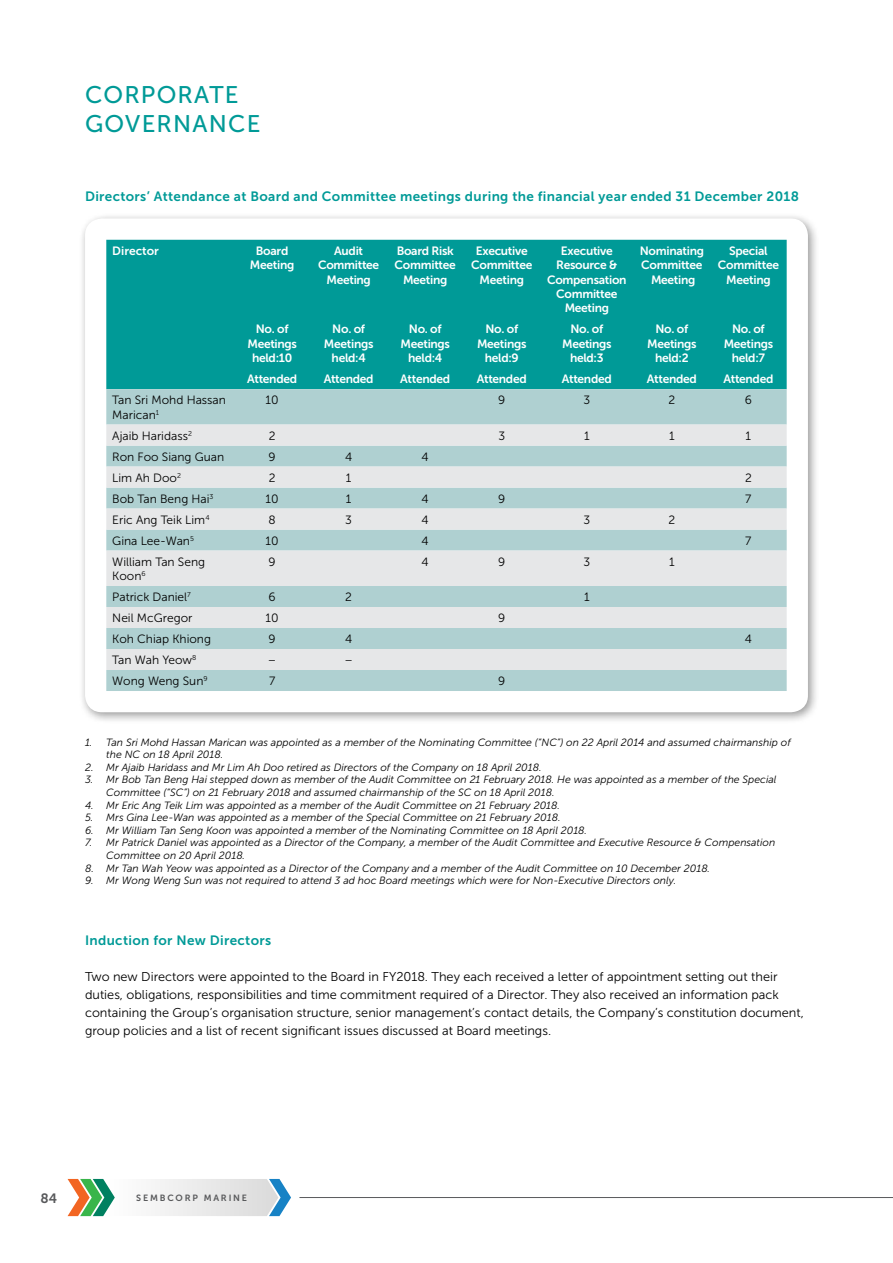
<style>
.page{position:relative;width:893px;height:1263px;background:#fff}
.page>*{position:absolute;margin:0;border:0;box-sizing:border-box;transform-origin:0 0}
.t1{font:24px/28.8px "Museo Sans 500";letter-spacing:.05em;color:#009a97}
.t2{font:13.5px "Museo Sans 700";letter-spacing:.025em;color:#009a97}
.t3{font:13.5px "Museo Sans 700";color:#58595b}
.t4{font:12.75px/18px "Museo Sans 300";color:#000}
.t5{font:12px/14.4px "Museo Sans 700";letter-spacing:-.025em;color:#fff;text-align:center}
.t6{font:12px/14.4px "Museo Sans 300";color:#000}
.t7{font:12px "Museo Sans 700";color:#fff}
.t8{font:italic 10.5px/12.6px "Museo Sans 300";color:#000}
.t9{font:9px "Museo Sans 700";letter-spacing:.2em;color:#58595b}
</style>
<div class="page">
<div style="left:79px;top:213px;width:741px;height:511px;background:#000;opacity:.4"></div>
<div style="left:85px;top:218px;width:723px;height:494px;background:#fff;border-radius:17px"></div>
<div style="left:106px;top:240px;width:681px;height:149px;background:#009a97"></div>
<div style="left:106px;top:389px;width:681px;height:302px;background:#afd0d1"></div>
<svg style="left:106px;top:425px;width:681px;height:245px;background:#ceddde"></svg>
<hr style="left:300px;top:1197px;width:593px;height:1px;background:#58595b">
<svg style="left:68px;top:1179px;width:223px;height:37px"></svg>
<h1 class="t1" style="left:85px;top:80px;width:177px">CORPORATE<br>GOVERNANCE</h1>
<p class="t2" style="left:85px;top:189px;width:715px">Directors’ Attendance at Board and Committee meetings during the financial year ended 31 December 2018</p>
<p class="t7" style="left:112px;top:244px;width:48px">Director</p>
<p class="t5" style="left:250px;top:243px;width:46px">Board<br>Meeting</p>
<p class="t5" style="left:318px;top:243px;width:63px">Audit<br>Committee<br>Meeting</p>
<p class="t5" style="left:395px;top:243px;width:63px">Board Risk<br>Committee<br>Meeting</p>
<p class="t5" style="left:471px;top:243px;width:63px">Executive<br>Committee<br>Meeting</p>
<p class="t5" style="left:547px;top:243px;width:81px">Executive<br>Resource &amp;<br>Compensation<br>Committee<br>Meeting</p>
<p class="t5" style="left:640px;top:243px;width:66px">Nominating<br>Committee<br>Meeting</p>
<p class="t5" style="left:718px;top:243px;width:63px">Special<br>Committee<br>Meeting</p>
<p class="t5" style="left:247px;top:322px;width:51px">No. of<br>Meetings held:10</p>
<p class="t5" style="left:324px;top:322px;width:51px">No. of<br>Meetings held:4</p>
<p class="t5" style="left:400px;top:322px;width:51px">No. of<br>Meetings held:4</p>
<p class="t5" style="left:477px;top:322px;width:51px">No. of<br>Meetings held:9</p>
<p class="t5" style="left:562px;top:322px;width:51px">No. of<br>Meetings held:3</p>
<p class="t5" style="left:647px;top:322px;width:51px">No. of<br>Meetings held:2</p>
<p class="t5" style="left:724px;top:322px;width:51px">No. of<br>Meetings held:7</p>
<p class="t5" style="left:247px;top:372px;width:51px">Attended</p>
<p class="t5" style="left:324px;top:372px;width:51px">Attended</p>
<p class="t5" style="left:400px;top:372px;width:51px">Attended</p>
<p class="t5" style="left:477px;top:372px;width:51px">Attended</p>
<p class="t5" style="left:562px;top:372px;width:51px">Attended</p>
<p class="t5" style="left:647px;top:372px;width:51px">Attended</p>
<p class="t5" style="left:723px;top:372px;width:51px">Attended</p>
<p class="t6" style="left:112px;top:393px;width:115px">Tan Sri Mohd Hassan<br>Marican<sup>1</sup></p>
<p class="t6" style="left:266px;top:393px;width:15px">10</p>
<p class="t6" style="left:498px;top:393px;width:9px">9</p>
<p class="t6" style="left:583px;top:393px;width:8px">3</p>
<p class="t6" style="left:668px;top:393px;width:8px">2</p>
<p class="t6" style="left:745px;top:393px;width:9px">6</p>
<p class="t6" style="left:112px;top:428px;width:81px">Ajaib Haridass<sup>2</sup></p>
<p class="t6" style="left:269px;top:428px;width:8px">2</p>
<p class="t6" style="left:498px;top:428px;width:8px">3</p>
<p class="t6" style="left:584px;top:428px;width:7px">1</p>
<p class="t6" style="left:669px;top:428px;width:7px">1</p>
<p class="t6" style="left:746px;top:428px;width:7px">1</p>
<p class="t6" style="left:112px;top:449px;width:113px">Ron Foo Siang Guan</p>
<p class="t6" style="left:269px;top:449px;width:9px">9</p>
<p class="t6" style="left:345px;top:449px;width:9px">4</p>
<p class="t6" style="left:422px;top:449px;width:9px">4</p>
<p class="t6" style="left:112px;top:470px;width:70px">Lim Ah Doo<sup>2</sup></p>
<p class="t6" style="left:269px;top:470px;width:8px">2</p>
<p class="t6" style="left:346px;top:470px;width:7px">1</p>
<p class="t6" style="left:745px;top:470px;width:8px">2</p>
<p class="t6" style="left:112px;top:491px;width:103px">Bob Tan Beng Hai<sup>3</sup></p>
<p class="t6" style="left:266px;top:491px;width:15px">10</p>
<p class="t6" style="left:346px;top:491px;width:7px">1</p>
<p class="t6" style="left:422px;top:491px;width:9px">4</p>
<p class="t6" style="left:498px;top:491px;width:9px">9</p>
<p class="t6" style="left:745px;top:491px;width:8px">7</p>
<p class="t6" style="left:112px;top:512px;width:99px">Eric Ang Teik Lim<sup>4</sup></p>
<p class="t6" style="left:269px;top:512px;width:9px">8</p>
<p class="t6" style="left:345px;top:512px;width:8px">3</p>
<p class="t6" style="left:422px;top:512px;width:9px">4</p>
<p class="t6" style="left:583px;top:512px;width:8px">3</p>
<p class="t6" style="left:668px;top:512px;width:8px">2</p>
<p class="t6" style="left:112px;top:533px;width:83px">Gina Lee-Wan<sup>5</sup></p>
<p class="t6" style="left:266px;top:533px;width:15px">10</p>
<p class="t6" style="left:422px;top:533px;width:9px">4</p>
<p class="t6" style="left:745px;top:533px;width:8px">7</p>
<p class="t6" style="left:112px;top:554px;width:94px">William Tan Seng<br>Koon<sup>6</sup></p>
<p class="t6" style="left:269px;top:554px;width:9px">9</p>
<p class="t6" style="left:422px;top:554px;width:9px">4</p>
<p class="t6" style="left:498px;top:554px;width:9px">9</p>
<p class="t6" style="left:583px;top:554px;width:8px">3</p>
<p class="t6" style="left:669px;top:554px;width:7px">1</p>
<p class="t6" style="left:112px;top:590px;width:80px">Patrick Daniel<sup>7</sup></p>
<p class="t6" style="left:269px;top:590px;width:9px">6</p>
<p class="t6" style="left:345px;top:590px;width:8px">2</p>
<p class="t6" style="left:584px;top:590px;width:7px">1</p>
<p class="t6" style="left:112px;top:611px;width:82px">Neil McGregor</p>
<p class="t6" style="left:266px;top:611px;width:15px">10</p>
<p class="t6" style="left:498px;top:611px;width:9px">9</p>
<p class="t6" style="left:112px;top:632px;width:100px">Koh Chiap Khiong</p>
<p class="t6" style="left:269px;top:632px;width:9px">9</p>
<p class="t6" style="left:345px;top:632px;width:9px">4</p>
<p class="t6" style="left:745px;top:632px;width:9px">4</p>
<p class="t6" style="left:112px;top:653px;width:86px">Tan Wah Yeow<sup>8</sup></p>
<p class="t6" style="left:268px;top:653px;width:10px">–</p>
<p class="t6" style="left:344px;top:653px;width:10px">–</p>
<p class="t6" style="left:112px;top:674px;width:97px">Wong Weng Sun<sup>9</sup></p>
<p class="t6" style="left:269px;top:674px;width:8px">7</p>
<p class="t6" style="left:498px;top:674px;width:9px">9</p>
<p class="t8" style="left:106px;top:736px;width:686px;text-indent:-21px">1. Tan Sri Mohd Hassan Marican was appointed as a member of the Nominating Committee (“NC”) on 22 April 2014 and assumed chairmanship of the NC on 18 April 2018.</p>
<p class="t8" style="left:85px;top:761px;width:458px">2. Mr Ajaib Haridass and Mr Lim Ah Doo retired as Directors of the Company on 18 April 2018.</p>
<p class="t8" style="left:106px;top:774px;width:672px;text-indent:-21px">3. Mr Bob Tan Beng Hai stepped down as member of the Audit Committee on 21 February 2018. He was appointed as a member of the Special<br>Committee (“SC”) on 21 February 2018 and assumed chairmanship of the SC on 18 April 2018.</p>
<p class="t8" style="left:85px;top:799px;width:476px">4. Mr Eric Ang Teik Lim was appointed as a member of the Audit Committee on 21 February 2018.</p>
<p class="t8" style="left:85px;top:811px;width:477px">5. Mrs Gina Lee-Wan was appointed as a member of the Special Committee on 21 February 2018.</p>
<p class="t8" style="left:85px;top:824px;width:503px">6. Mr William Tan Seng Koon was appointed a member of the Nominating Committee on 18 April 2018.</p>
<p class="t8" style="left:106px;top:837px;width:670px;text-indent:-21px">7. Mr Patrick Daniel was appointed as a Director of the Company, a member of the Audit Committee and Executive Resource &amp; Compensation<br>Committee on 20 April 2018.</p>
<p class="t8" style="left:85px;top:862px;width:627px">8. Mr Tan Wah Yeow was appointed as a Director of the Company and a member of the Audit Committee on 10 December 2018.</p>
<p class="t8" style="left:85px;top:874px;width:593px">9. Mr Wong Weng Sun was not required to attend 3 ad hoc Board meetings which were for Non-Executive Directors only.</p>
<p class="t2" style="left:85px;top:933px;width:188px">Induction for New Directors</p>
<p class="t4" style="left:85px;top:968px;width:720px">Two new Directors were appointed to the Board in FY2018. They each received a letter of appointment setting out their duties, obligations, responsibilities and time commitment required of a Director. They also received an information pack containing the Group’s organisation structure, senior management’s contact details, the Company’s constitution document, group policies and a list of recent significant issues discussed at Board meetings.</p>
<p class="t3" style="left:41px;top:1190px;width:18px">84</p>
<p class="t9" style="left:136px;top:1193px;width:112px">SEMBCORP MARINE</p>
</div>
